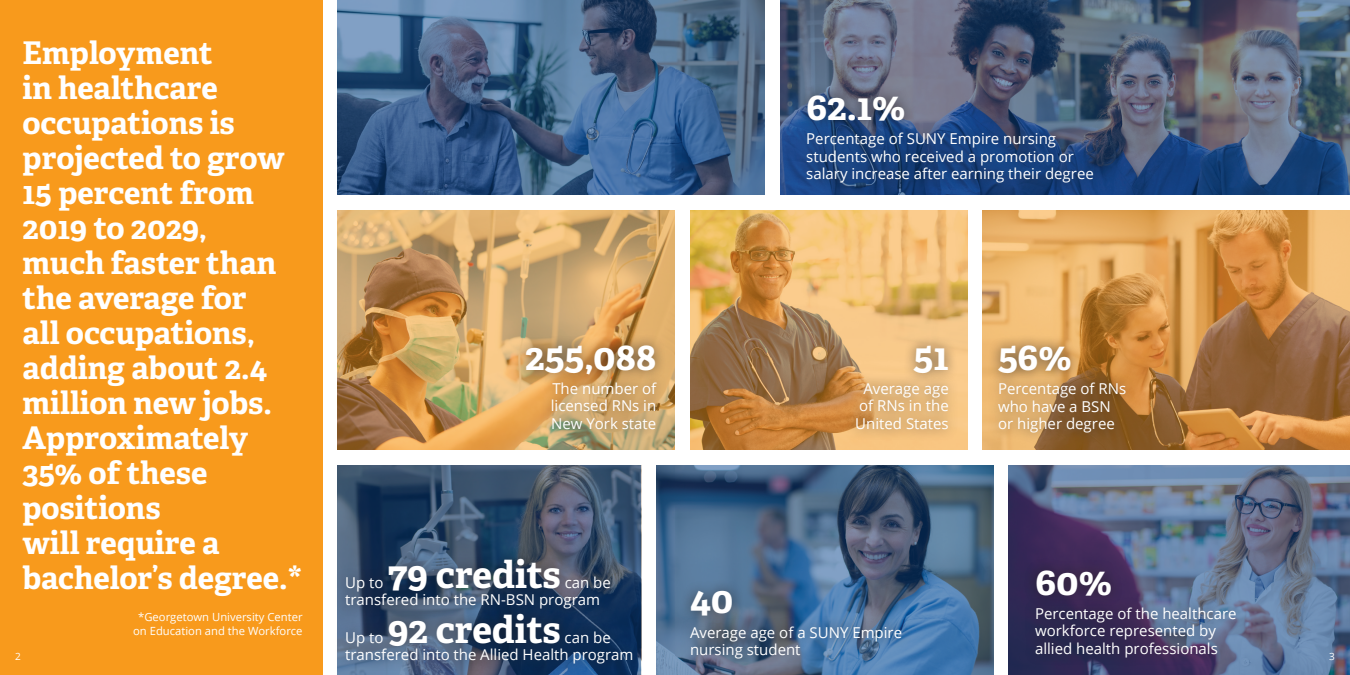
<style>
.page{position:relative;width:1350px;height:675px;background:#fff}
.page>*{position:absolute;margin:0;border:0;box-sizing:border-box;transform-origin:0 0}
.t1{font:700 37.5px "Adelle PE";letter-spacing:-.005em;color:#fff}
.t2{font:700 31.25px/35px "Adelle PE";letter-spacing:-.005em;color:#fff}
.t3{font:15px/17.5px "Open Sans";color:#fff}
.t4{font:11.25px/13.5px "Open Sans";color:#fff;text-align:center}
.t5{font:10px "Open Sans";color:#fff}
</style>
<div class="page">
<div style="left:0;top:0;width:322px;height:675px;background:#f89a1c"></div>
<img style="left:338px;top:210px;width:337px;height:240px">
<img style="left:338px;top:465px;width:303px;height:136px">
<div style="left:334px;top:547px;width:288px;height:74px;background:#231f20;opacity:.7"></div>
<div style="left:514px;top:333px;width:153px;height:53px;background:#231f20;opacity:.7"></div>
<div style="left:540px;top:370px;width:128px;height:71px;background:#231f20;opacity:.7"></div>
<div style="left:334px;top:601px;width:310px;height:74px;background:#231f20;opacity:.7"></div>
<svg style="left:338px;top:0;width:337px;height:195px;background:#44658d"></svg>
<img style="left:1009px;top:465px;width:341px;height:210px">
<img style="left:690px;top:210px;width:278px;height:240px">
<img style="left:780px;top:0;width:570px;height:195px">
<img style="left:982px;top:210px;width:368px;height:240px">
<div style="left:795px;top:121px;width:310px;height:74px;background:#231f20;opacity:.7"></div>
<div style="left:796px;top:83px;width:120px;height:50px;background:#231f20;opacity:.7"></div>
<div style="left:902px;top:334px;width:58px;height:51px;background:#231f20;opacity:.7"></div>
<div style="left:844px;top:372px;width:116px;height:69px;background:#231f20;opacity:.7"></div>
<div style="left:987px;top:371px;width:150px;height:74px;background:#231f20;opacity:.7"></div>
<div style="left:987px;top:333px;width:95px;height:52px;background:#231f20;opacity:.7"></div>
<svg style="left:675px;top:465px;width:319px;height:210px;background:#476688"></svg>
<div style="left:679px;top:579px;width:65px;height:49px;background:#231f20;opacity:.7"></div>
<div style="left:679px;top:615px;width:234px;height:56px;background:#231f20;opacity:.7"></div>
<div style="left:1024px;top:558px;width:99px;height:49px;background:#231f20;opacity:.7"></div>
<div style="left:1024px;top:596px;width:224px;height:72px;background:#231f20;opacity:.7"></div>
<svg style="left:675px;top:0;width:90px;height:195px;background:#426184"></svg>
<img style="left:656px;top:465px;width:19px;height:210px">
<p class="t2" style="left:22px;top:34px;width:281px">Employment<br>in healthcare occupations is projected to grow<br>15 percent from<br>2019 to 2029,<br>much faster than the average for<br>all occupations, adding about 2.4 million new jobs.<br>Approximately<br>35% of these positions<br>will require a bachelor’s degree.*</p>
<p class="t4" style="left:133px;top:610px;width:171px">*Georgetown University Center on Education and the Workforce</p>
<p class="t5" style="left:15px;top:650px;width:7px">2</p>
<p class="t1" style="left:806px;top:80px;width:101px">62.1%</p>
<p class="t3" style="left:806px;top:130px;width:289px">Percentage of SUNY Empire nursing students who received a promotion or salary increase after earning their degree</p>
<p class="t1" style="left:525px;top:330px;width:133px">255,088</p>
<p class="t3" style="left:551px;top:379px;width:107px;text-align:justify">The number of licensed RNs in New York state</p>
<p class="t1" style="left:998px;top:330px;width:75px">56%</p>
<p class="t1" style="left:914px;top:330px;width:37px">51</p>
<p class="t3" style="left:855px;top:379px;width:95px;text-align:center">Average age of RNs in the<br>United States</p>
<p class="t3" style="left:998px;top:380px;width:130px">Percentage of RNs who have a BSN or higher degree</p>
<p class="t1" style="left:387px;top:547px;width:175px">79 credits</p>
<p class="t3" style="left:345px;top:573px;width:267px;text-indent:219px">can be transfered into the RN-BSN program</p>
<p class="t3" style="left:345px;top:573px;width:40px">Up to</p>
<p class="t1" style="left:387px;top:602px;width:175px">92 credits</p>
<p class="t3" style="left:345px;top:628px;width:290px;text-indent:219px">can be transfered into the Allied Health program</p>
<p class="t3" style="left:345px;top:628px;width:40px">Up to</p>
<p class="t1" style="left:690px;top:573px;width:45px">40</p>
<p class="t3" style="left:690px;top:623px;width:214px">Average age of a SUNY Empire nursing student</p>
<p class="t1" style="left:1035px;top:554px;width:79px">60%</p>
<p class="t3" style="left:1035px;top:604px;width:203px">Percentage of the healthcare workforce represented by allied health professionals</p>
<p class="t5" style="left:1329px;top:650px;width:7px">3</p>
</div>
